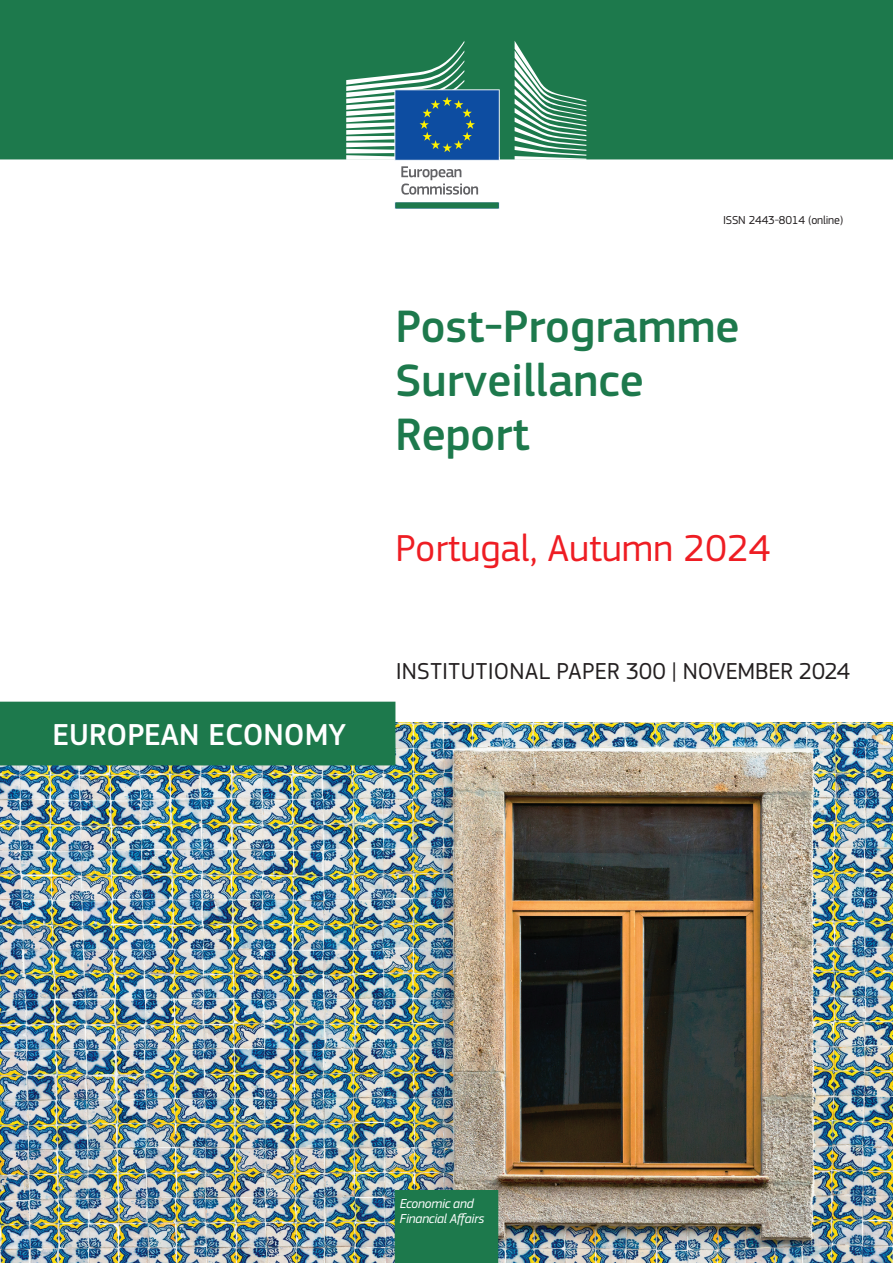
<style>
.page{position:relative;width:893px;height:1263px;background:#fff}
.page>*{position:absolute;margin:0;border:0;box-sizing:border-box;transform-origin:0 0}
.t1{font:500 47.25px/54px "EC Square Sans Pro";color:#1d794c}
.t2{font:39px "EC Square Sans Pro";color:#ee1d23}
.t3{font:500 31.5px "EC Square Sans Pro";color:#fff}
.t4{font:24px "EC Square Sans Pro";letter-spacing:.005em;color:#231f20}
.t5{font:italic 13.5px/15px "EC Square Sans Pro";letter-spacing:-.02em;color:#fff}
.t6{font:12px "EC Square Sans Pro";letter-spacing:-.015em;color:#231f20}
</style>
<div class="page">
<div style="left:0;top:0;width:893px;height:159px;background:#1d794c"></div>
<svg style="left:515px;top:41px;width:71px;height:119px"></svg>
<svg style="left:346px;top:41px;width:154px;height:168px"></svg>
<img style="left:0;top:723px;width:893px;height:540px">
<div style="left:395px;top:1190px;width:103px;height:73px;background:#1d794c"></div>
<svg style="left:395px;top:202px;width:104px;height:6px"></svg>
<div style="left:0;top:702px;width:395px;height:63px;background:#1d794c"></div>
<h3 class="t3" style="left:53px;top:716px;width:295px">EUROPEAN ECONOMY</h3>
<p class="t6" style="left:723px;top:213px;width:122px">ISSN 2443-8014 (online)</p>
<h1 class="t1" style="left:395px;top:300px;width:346px">Post-Programme<br>Surveillance<br>Report</h1>
<h2 class="t2" style="left:395px;top:525px;width:376px">Portugal, Autumn 2024</h2>
<p class="t4" style="left:396px;top:657px;width:456px">INSTITUTIONAL PAPER 300 | NOVEMBER 2024</p>
<p class="t5" style="left:400px;top:1196px;width:86px">Economic and<br>Financial Affairs</p>
</div>
